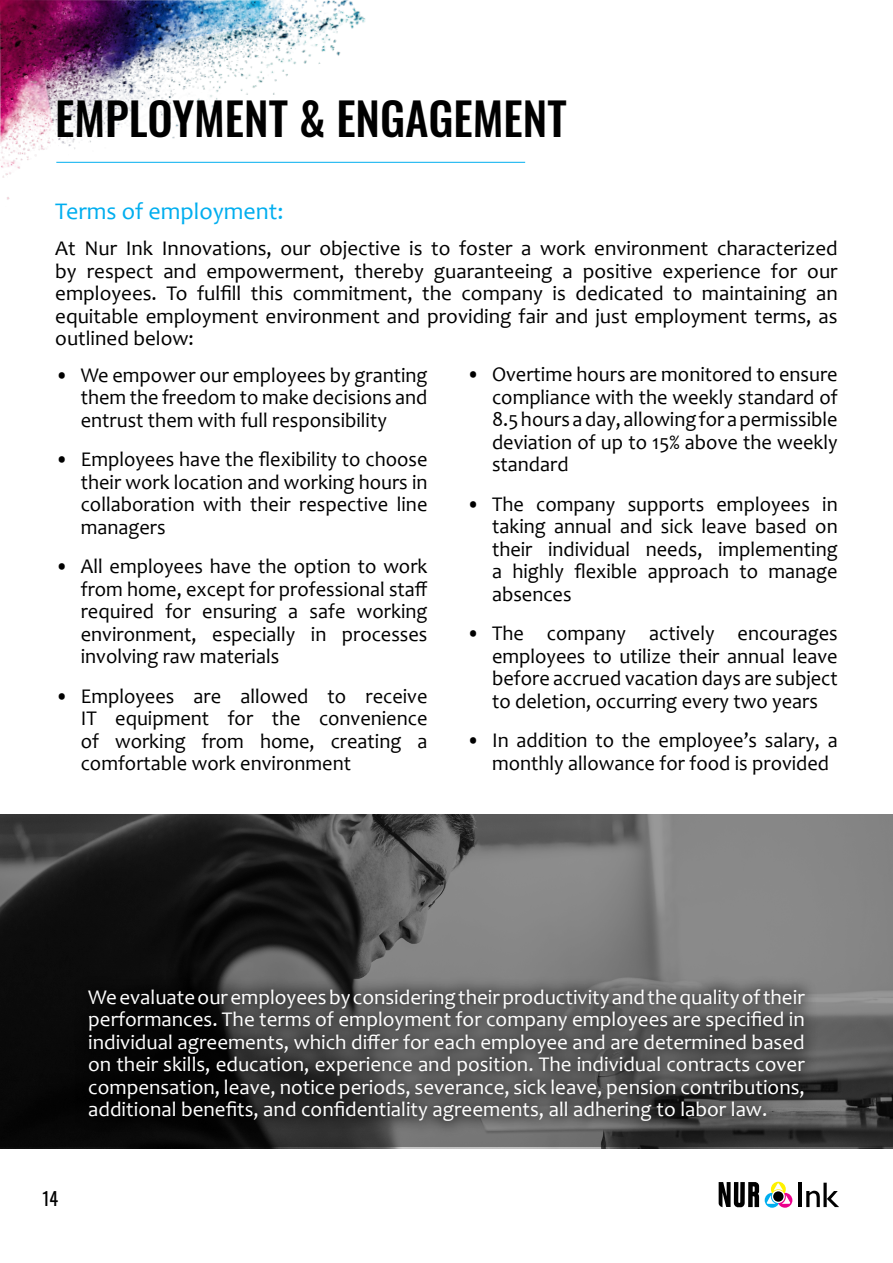
<style>
.page{position:relative;width:893px;height:1263px;background:#fff}
.page>*{position:absolute;margin:0;border:0;box-sizing:border-box;transform-origin:0 0}
.t1{font:45px "Oswald";color:#000}
.t2{font:24px "Candara";color:#00aeef}
.t3{font:21px/22.5px "Candara";color:#000;text-align:justify}
.t4{font:21px/22.5px "Candara";color:#fff;text-align:justify}
.t5{font:18px "Oswald";color:#000}
</style>
<div class="page">
<img style="left:0;top:0;width:416px;height:200px">
<hr style="left:56px;top:162px;width:469px;height:1px;background:#00aeef">
<hr style="left:799px;top:1183px;width:3px;height:24px;background:#000">
<svg style="left:806px;top:1183px;width:33px;height:24px"></svg>
<svg style="left:765px;top:1182px;width:27px;height:26px"></svg>
<div style="left:773px;top:1191px;width:10px;height:11px;background:#000;border-radius:50%"></div>
<svg style="left:719px;top:1182px;width:40px;height:25px"></svg>
<svg style="left:0;top:814px;width:893px;height:333px;background:#505050"></svg>
<div style="left:74px;top:974px;width:745px;height:163px;background:#000;opacity:.75"></div>
<h1 class="t1" style="left:55px;top:78px;width:513px">EMPLOYMENT &amp; ENGAGEMENT</h1>
<p class="t2" style="left:55px;top:197px;width:230px">Terms of employment:</p>
<p class="t3" style="left:55px;top:237px;width:784px">At Nur Ink Innovations, our objective is to foster a work environment characterized by respect and empowerment, thereby guaranteeing a positive experience for our employees. To fulfill this commitment, the company is dedicated to maintaining an equitable employment environment and providing fair and just employment terms, as outlined below:</p>
<p class="t3" style="left:81px;top:363px;width:348px;text-indent:-26px">• We empower our employees by granting them the freedom to make decisions and entrust them with full responsibility</p>
<p class="t3" style="left:81px;top:448px;width:348px;text-indent:-26px">• Employees have the flexibility to choose their work location and working hours in collaboration with their respective line managers</p>
<p class="t3" style="left:81px;top:555px;width:348px;text-indent:-26px">• All employees have the option to work from home, except for professional staff required for ensuring a safe working environment, especially in processes involving raw materials</p>
<p class="t3" style="left:81px;top:684px;width:348px;text-indent:-26px">• Employees are allowed to receive IT equipment for the convenience of working from home, creating a comfortable work environment</p>
<p class="t3" style="left:492px;top:363px;width:347px;text-indent:-26px">• Overtime hours are monitored to ensure compliance with the weekly standard of 8.5 hours a day, allowing for a permissible deviation of up to 15% above the weekly standard</p>
<p class="t3" style="left:492px;top:493px;width:347px;text-indent:-26px">• The company supports employees in taking annual and sick leave based on their individual needs, implementing a highly flexible approach to manage absences</p>
<p class="t3" style="left:492px;top:622px;width:347px;text-indent:-26px">• The company actively encourages employees to utilize their annual leave before accrued vacation days are subject to deletion, occurring every two years</p>
<p class="t3" style="left:492px;top:729px;width:347px;text-indent:-26px">• In addition to the employee’s salary, a monthly allowance for food is provided</p>
<p class="t5" style="left:43px;top:1182px;width:17px">14</p>
<p class="t4" style="left:88px;top:986px;width:718px">We evaluate our employees by considering their productivity and the quality of their performances. The terms of employment for company employees are specified in individual agreements, which differ for each employee and are determined based on their skills, education, experience and position. The individual contracts cover compensation, leave, notice periods, severance, sick leave, pension contributions, additional benefits, and confidentiality agreements, all adhering to labor law.</p>
</div>
